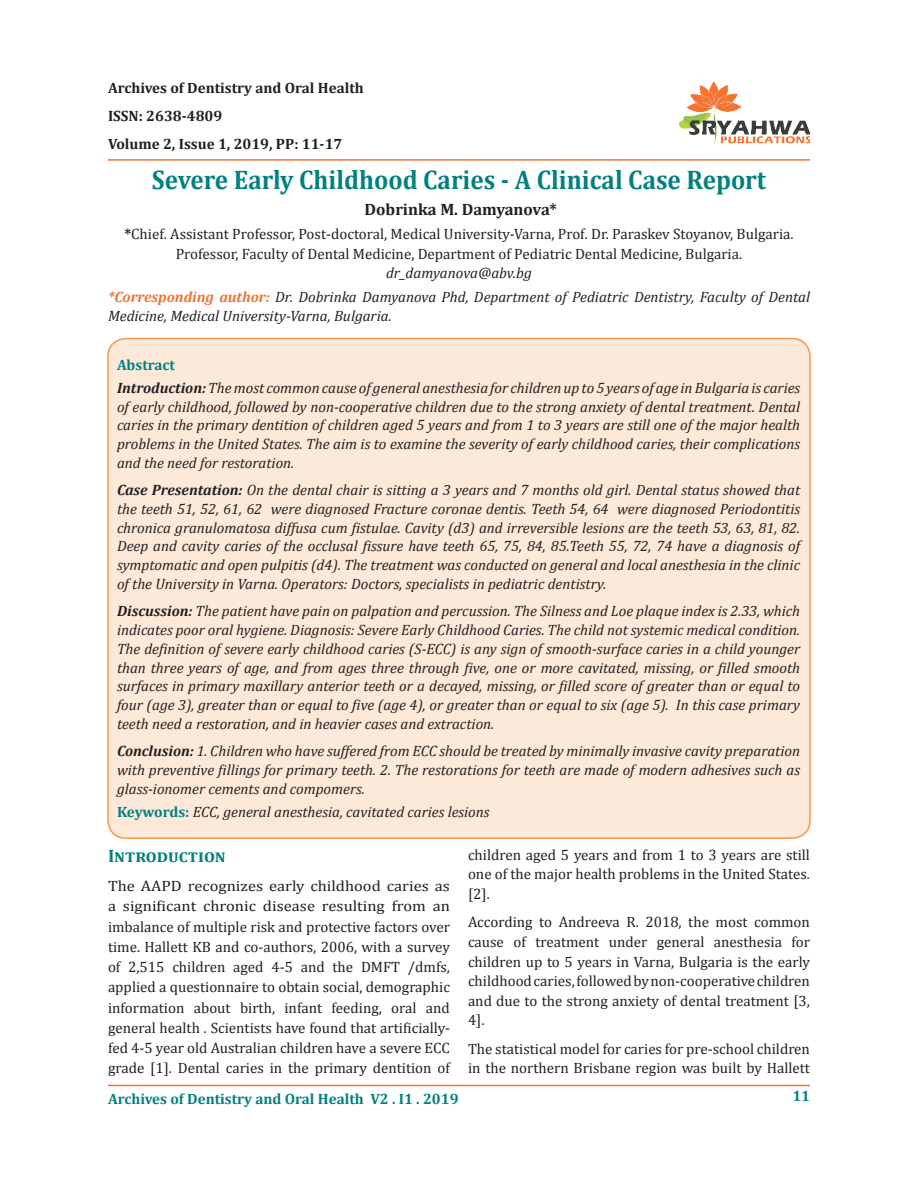
<style>
.page{position:relative;width:918px;height:1188px;background:#fff}
.page>*{position:absolute;margin:0;border:0;box-sizing:border-box;transform-origin:0 0}
.t1{font:700 27px "Cambria";color:#008080;scale:.93 1}
.t2{font:700 18px "Cambria";color:#008080}
.t3{font:700 16.5px "Cambria";color:#231f20}
.t4{font:italic 15px/18.8px "Cambria";color:#231f20;text-align:justify}
.t5{font:15px/19.6px "Cambria";color:#231f20;text-align:justify}
.t6{font:15px/20.2px "Cambria";color:#231f20;text-align:justify;scale:1.1 1}
.t7{font:700 15px "Cambria";color:#231f20}
.t8{font:700 15px "Cambria";color:#008080}
.s1{font-weight:700}
.s2{font-weight:700;color:#f37131}
.s3{font-weight:700;font-style:normal;color:#008080}
</style>
<div class="page">
<hr style="left:108px;top:1085px;width:702px;height:1px;background:#f37232">
<hr style="left:108px;top:159px;width:702px;height:2px;background:#f37232">
<img style="left:680px;top:81px;width:130px;height:62px">
<div style="left:108px;top:339px;width:702px;height:499px;background:#fde9d9;border-radius:18px"></div>
<p class="t7" style="left:108px;top:77px;width:257px">Archives of Dentistry and Oral Health</p>
<p class="t7" style="left:108px;top:106px;width:116px">ISSN: 2638-4809</p>
<p class="t7" style="left:108px;top:134px;width:236px">Volume 2, Issue 1, 2019, PP: 11-17</p>
<p class="t1" style="left:152px;top:160px;width:662px">Severe Early Childhood Caries - A Clinical Case Report</p>
<p class="t3" style="left:365px;top:198px;width:194px">Dobrinka M. Damyanova*</p>
<p class="t5" style="left:124px;top:224px;width:671px"><span class="s1">*</span>Chief. Assistant Professor, Post-doctoral, Medical University-Varna, Prof. Dr. Paraskev Stoyanov, Bulgaria.</p>
<p class="t5" style="left:176px;top:244px;width:568px">Professor, Faculty of Dental Medicine, Department of Pediatric Dental Medicine, Bulgaria.</p>
<p class="t4" style="left:386px;top:263px;width:147px">dr_damyanova@abv.bg</p>
<p class="t4" style="left:108px;top:286px;width:704px;line-height:19.5px"><span class="s2">*Corresponding author:</span> Dr. Dobrinka Damyanova Phd, Department of Pediatric Dentistry, Faculty of Dental<br>Medicine, Medical University-Varna, Bulgaria.</p>
<p class="t8" style="left:117px;top:354px;width:60px">Abstract</p>
<p class="t4" style="left:117px;top:378px;width:685px"><span class="s1">Introduction:</span> The most common cause of general anesthesia for children up to 5 years of age in Bulgaria is caries of early childhood, followed by non-cooperative children due to the strong anxiety of dental treatment. Dental caries in the primary dentition of children aged 5 years and from 1 to 3 years are still one of the major health problems in the United States. The aim is to examine the severity of early childhood caries, their complications and the need for restoration.</p>
<p class="t4" style="left:117px;top:480px;width:685px"><span class="s1">Case Presentation:</span> On the dental chair is sitting a 3 years and 7 months old girl. Dental status showed that the teeth 51, 52, 61, 62 were diagnosed Fracture coronae dentis. Teeth 54, 64 were diagnosed Periodontitis chronica granulomatosa diffusa cum fistulae. Cavity (d3) and irreversible lesions are the teeth 53, 63, 81, 82.<br>Deep and cavity caries of the occlusal fissure have teeth 65, 75, 84, 85.Teeth 55, 72, 74 have a diagnosis of symptomatic and open pulpitis (d4). The treatment was conducted on general and local anesthesia in the clinic of the University in Varna. Operators: Doctors, specialists in pediatric dentistry.</p>
<p class="t4" style="left:117px;top:601px;width:685px"><span class="s1">Discussion:</span> The patient have pain on palpation and percussion. The Silness and Loe plaque index is 2.33, which indicates poor oral hygiene. Diagnosis: Severe Early Childhood Caries. The child not systemic medical condition.<br>The definition of severe early childhood caries (S-ECC) is any sign of smooth-surface caries in a child younger than three years of age, and from ages three through five, one or more cavitated, missing, or filled smooth surfaces in primary maxillary anterior teeth or a decayed, missing, or filled score of greater than or equal to four (age 3), greater than or equal to five (age 4), or greater than or equal to six (age 5). In this case primary teeth need a restoration, and in heavier cases and extraction.</p>
<p class="t4" style="left:117px;top:741px;width:685px"><span class="s1">Conclusion:</span> 1. Children who have suffered from ECC should be treated by minimally invasive cavity preparation with preventive fillings for primary teeth. 2. The restorations for teeth are made of modern adhesives such as glass-ionomer cements and compomers.</p>
<p class="t4" style="left:117px;top:802px;width:374px"><span class="s3">Keywords:</span> ECC, general anesthesia, cavitated caries lesions</p>
<p class="t2" style="left:108px;top:843px;width:119px">Introduction</p>
<p class="t6" style="left:108px;top:876px;width:312px">The AAPD recognizes early childhood caries as a significant chronic disease resulting from an imbalance of multiple risk and protective factors over time. Hallett KB and co-authors, 2006, with a survey of 2,515 children aged 4-5 and the DMFT /dmfs, applied a questionnaire to obtain social, demographic information about birth, infant feeding, oral and general health . Scientists have found that artificially&shy;fed 4-5 year old Australian children have a severe ECC grade [1]. Dental caries in the primary dentition of</p>
<p class="t5" style="left:468px;top:845px;width:344px">children aged 5 years and from 1 to 3 years are still one of the major health problems in the United States. [2].</p>
<p class="t5" style="left:468px;top:912px;width:344px">According to Andreeva R. 2018, the most common cause of treatment under general anesthesia for children up to 5 years in Varna, Bulgaria is the early childhood caries, followed by non-cooperative children and due to the strong anxiety of dental treatment [3, 4].</p>
<p class="t5" style="left:468px;top:1039px;width:344px">The statistical model for caries for pre-school children in the northern Brisbane region was built by Hallett</p>
<p class="t8" style="left:108px;top:1088px;width:352px">Archives of Dentistry and Oral Health V2 . I1 . 2019</p>
<p class="t8" style="left:792px;top:1085px;width:19px">11</p>
</div>
